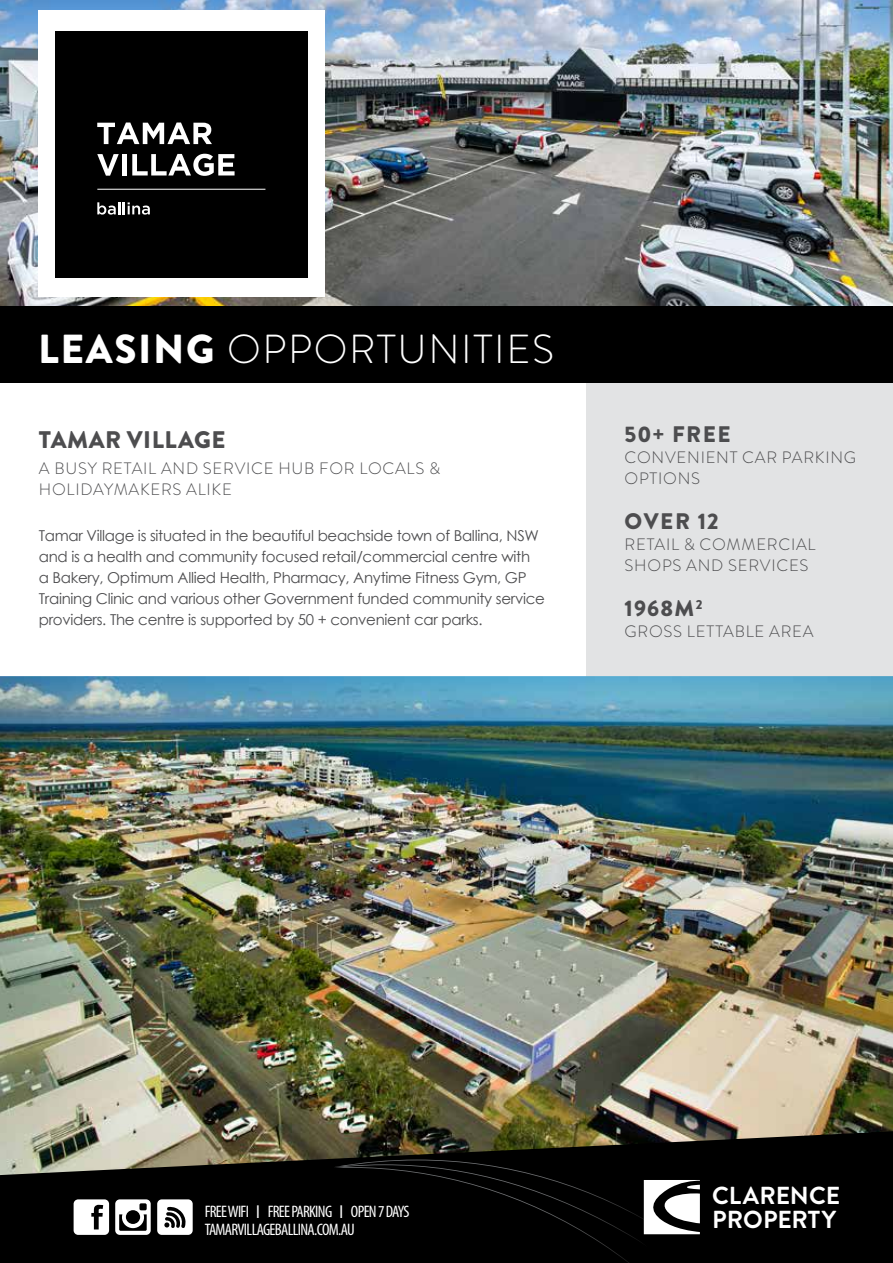
<style>
.page{position:relative;width:893px;height:1263px;background:#fff}
.page>*{position:absolute;margin:0;border:0;box-sizing:border-box;transform-origin:0 0}
.t1{font:300 40.5px "Brandon Grotesque";letter-spacing:.04em;color:#fff}
.t2{font:700 24.6px/24.6px "Brandon Grotesque";color:#fff}
.t3{font:900 24px "Brandon Grotesque";letter-spacing:.02em;color:#4d4d4f}
.t4{font:900 22.5px "Brandon Grotesque";letter-spacing:.06em;color:#4d4d4f}
.t5{font:condensed 16.65px/17.2px "Myriad Pro";letter-spacing:-.04em;color:#fff}
.t6{font:300 16.5px/21px "Brandon Grotesque";letter-spacing:.045em;color:#4d4d4f}
.t7{font:15px/21px "Century Gothic";letter-spacing:-.02em;color:#4d4d4f}
.s1{font-weight:900}
.s2{font-size:18.75px}
</style>
<div class="page">
<div style="left:586px;top:372px;width:307px;height:700px;background:#e2e3e4"></div>
<img style="left:0;top:0;width:893px;height:306px">
<img style="left:0;top:676px;width:893px;height:455px">
<div style="left:38px;top:11px;width:286px;height:286px;background:#fff"></div>
<div style="left:55px;top:31px;width:253px;height:247px;background:#000"></div>
<svg style="left:97px;top:123px;width:115px;height:21px"></svg>
<svg style="left:97px;top:154px;width:22px;height:22px"></svg>
<div style="left:122px;top:154px;width:5px;height:21px;background:#fff"></div>
<svg style="left:132px;top:154px;width:103px;height:22px"></svg>
<hr style="left:97px;top:189px;width:168px;height:1px;background:#fff">
<svg style="left:97px;top:202px;width:53px;height:13px"></svg>
<div style="left:0;top:306px;width:893px;height:77px;background:#000"></div>
<svg style="left:0;top:1131px;width:893px;height:132px;background:#212019"></svg>
<div style="left:74px;top:1199px;width:35px;height:36px;background:#fff;border-radius:5px"></div>
<svg style="left:91px;top:1205px;width:12px;height:24px"></svg>
<svg style="left:115px;top:1199px;width:36px;height:36px"></svg>
<div style="left:157px;top:1199px;width:36px;height:36px;background:#fff;border-radius:5px"></div>
<svg style="left:164px;top:1207px;width:22px;height:21px"></svg>
<svg style="left:333px;top:1159px;width:376px;height:104px;background:#0f0f0f"></svg>
<h1 class="t1" style="left:38px;top:321px;width:517px"><span class="s1">LEASING</span> OPPORTUNITIES</h1>
<h3 class="t3" style="left:39px;top:423px;width:188px">TAMAR VILLAGE</h3>
<p class="t6" style="left:39px;top:457px;width:403px">A BUSY RETAIL AND SERVICE HUB FOR LOCALS &amp;<br>HOLIDAYMAKERS ALIKE</p>
<p class="t7" style="left:39px;top:525px;width:508px">Tamar Village is situated in the beautiful beachside town of Ballina, NSW and is a health and community focused retail/commercial centre with<br>a Bakery, Optimum Allied Health, Pharmacy, Anytime Fitness Gym, GP Training Clinic and various other Government funded community service providers. The centre is supported by 50 + convenient car parks.</p>
<h3 class="t4" style="left:624px;top:419px;width:108px">50+ FREE</h3>
<p class="t6" style="left:625px;top:447px;width:233px">CONVENIENT CAR PARKING<br>OPTIONS</p>
<h3 class="t4" style="left:625px;top:505px;width:96px">OVER 12</h3>
<p class="t6" style="left:625px;top:534px;width:193px">RETAIL &amp; COMMERCIAL<br>SHOPS AND SERVICES</p>
<h3 class="t4" style="left:624px;top:592px;width:79px">1968M<sup>2</sup></h3>
<p class="t6" style="left:625px;top:621px;width:190px">GROSS LETTABLE AREA</p>
<p class="t5" style="left:205px;top:1203px;width:206px">FREE WIFI <span class="s2">I</span> FREE PARKING <span class="s2">I</span> OPEN 7 DAYS<br>TAMARVILLAGEBALLINA.COM.AU</p>
<h2 class="t2" style="left:712px;top:1183px;width:130px">CLARENCE<br>PROPERTY</h2>
</div>
